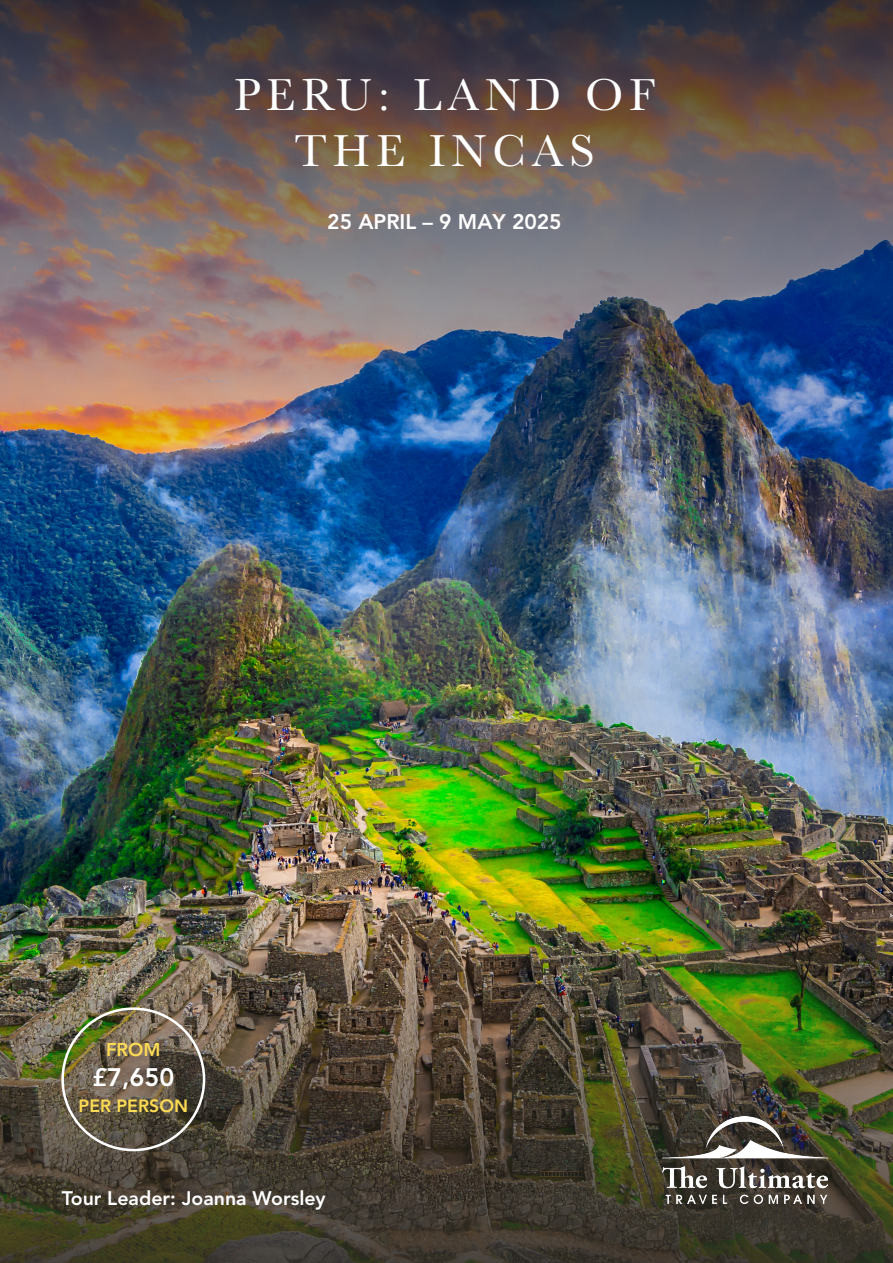
<style>
.page{position:relative;width:893px;height:1263px;background:#fff}
.page>*{position:absolute;margin:0;border:0;box-sizing:border-box;transform-origin:0 0}
.t1{font:46.5px "Baskerville";letter-spacing:.13em;color:#fff}
.t2{font:800 25.2px "Avenir";color:#fff}
.t3{font:800 21px "Avenir";color:#fff}
.t4{font:800 19.5px "Avenir";color:#fff}
.t5{font:800 18.45px "Avenir";color:#fddc54}
.t6{font:800 17.7px "Avenir";color:#fddc54}
</style>
<div class="page">
<img style="left:0;top:485px;width:893px;height:408px">
<img style="left:0;top:893px;width:893px;height:370px">
<img style="left:662px;top:1116px;width:165px;height:87px">
<img style="left:0;top:0;width:893px;height:485px">
<div style="left:61px;top:1007px;width:144px;height:144px;border:3px solid #fff;border-radius:50%"></div>
<p class="t1" style="left:234px;top:65px;width:422px">PERU: LAND OF</p>
<p class="t1" style="left:294px;top:121px;width:302px">THE INCAS</p>
<p class="t3" style="left:327px;top:206px;width:236px">25 APRIL – 9 MAY 2025</p>
<p class="t5" style="left:106px;top:1035px;width:56px">FROM</p>
<p class="t2" style="left:92px;top:1058px;width:84px">£7,650</p>
<p class="t6" style="left:79px;top:1093px;width:111px">PER PERSON</p>
<p class="t4" style="left:62px;top:1183px;width:265px">Tour Leader: Joanna Worsley</p>
</div>
